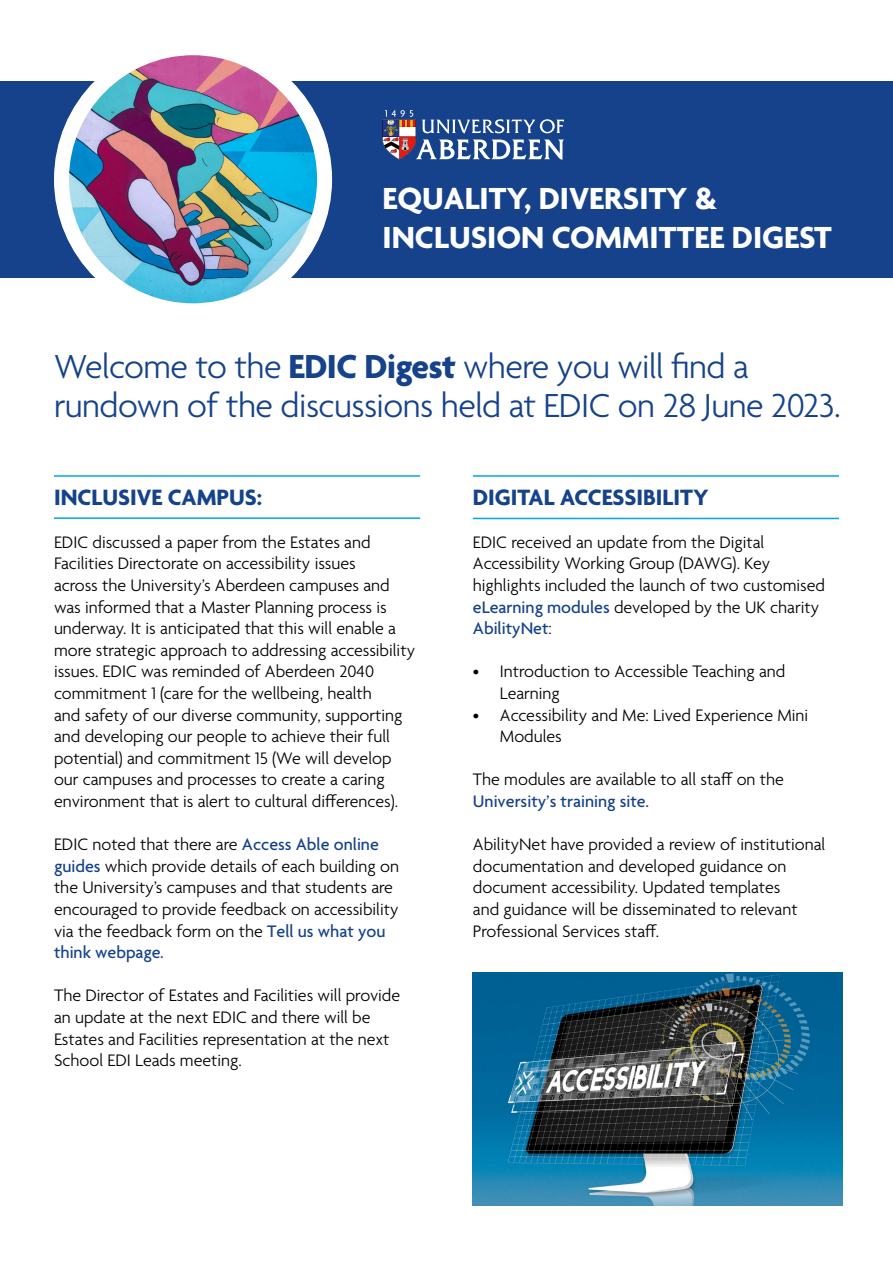
<style>
.page{position:relative;width:893px;height:1263px;background:#fff}
.page>*{position:absolute;margin:0;border:0;box-sizing:border-box;transform-origin:0 0}
.t1{font:300 36px/39px "Agenda";letter-spacing:-.015em;color:#15428a}
.t2{font:700 33px/39.6px "Agenda";color:#fff}
.t3{font:700 24px "Agenda";color:#15428a}
.t4{font:300 18px/21.6px "Agenda";color:#000}
.s1{font-weight:700}
.s2{font-weight:500;color:#15428a}
.s3{font-weight:500;font-style:italic;color:#15428a}
</style>
<div class="page">
<div style="left:0;top:81px;width:893px;height:197px;background:#15428a"></div>
<img style="left:62px;top:48px;width:263px;height:263px;border-radius:132px">
<div style="left:54px;top:40px;width:278px;height:278px;border:15px solid #fff;border-radius:50%"></div>
<svg style="left:382px;top:110px;width:182px;height:50px"></svg>
<hr style="left:54px;top:475px;width:366px;height:2px;background:#00a7e1">
<hr style="left:54px;top:517px;width:366px;height:2px;background:#00a7e1">
<img style="left:473px;top:973px;width:369px;height:232px">
<hr style="left:473px;top:475px;width:366px;height:2px;background:#00a7e1">
<hr style="left:473px;top:518px;width:366px;height:1px;background:#00a7e1">
<h1 class="t2" style="left:382px;top:181px;width:451px">EQUALITY, DIVERSITY &amp;<br>INCLUSION COMMITTEE DIGEST</h1>
<p class="t1" style="left:54px;top:349px;width:788px">Welcome to the <span class="s1">EDIC Digest</span> where you will find a rundown of the discussions held at EDIC on 28 June 2023.</p>
<h2 class="t3" style="left:54px;top:484px;width:210px">INCLUSIVE CAMPUS:</h2>
<p class="t4" style="left:54px;top:532px;width:363px">EDIC discussed a paper from the Estates and Facilities Directorate on accessibility issues<br>across the University’s Aberdeen campuses and was informed that a Master Planning process is underway. It is anticipated that this will enable a more strategic approach to addressing accessibility issues. EDIC was reminded of Aberdeen 2040 commitment 1 (care for the wellbeing, health<br>and safety of our diverse community, supporting and developing our people to achieve their full potential) and commitment 15 (We will develop our campuses and processes to create a caring environment that is alert to cultural differences).</p>
<p class="t4" style="left:54px;top:835px;width:346px">EDIC noted that there are <span class="s2">Access Able online guides</span> which provide details of each building on the University’s campuses and that students are encouraged to provide feedback on accessibility via the feedback form on the <span class="s2">Tell us what you think webpage</span><span class="s3">.</span></p>
<p class="t4" style="left:54px;top:986px;width:348px">The Director of Estates and Facilities will provide an update at the next EDIC and there will be Estates and Facilities representation at the next School EDI Leads meeting.</p>
<h2 class="t3" style="left:473px;top:484px;width:237px">DIGITAL ACCESSIBILITY</h2>
<p class="t4" style="left:473px;top:532px;width:354px">EDIC received an update from the Digital Accessibility Working Group (DAWG). Key highlights included the launch of two customised <span class="s2">eLearning modules</span> developed by the UK charity <span class="s2">AbilityNet</span>:</p>
<p class="t4" style="left:500px;top:662px;width:287px;text-indent:-27px">• Introduction to Accessible Teaching and<br>Learning</p>
<p class="t4" style="left:500px;top:705px;width:310px;text-indent:-27px">• Accessibility and Me: Lived Experience Mini<br>Modules</p>
<p class="t4" style="left:473px;top:770px;width:313px">The modules are available to all staff on the<br><span class="s2">University’s training site.</span></p>
<p class="t4" style="left:473px;top:835px;width:354px">AbilityNet have provided a review of institutional documentation and developed guidance on document accessibility. Updated templates<br>and guidance will be disseminated to relevant Professional Services staff.</p>
</div>
